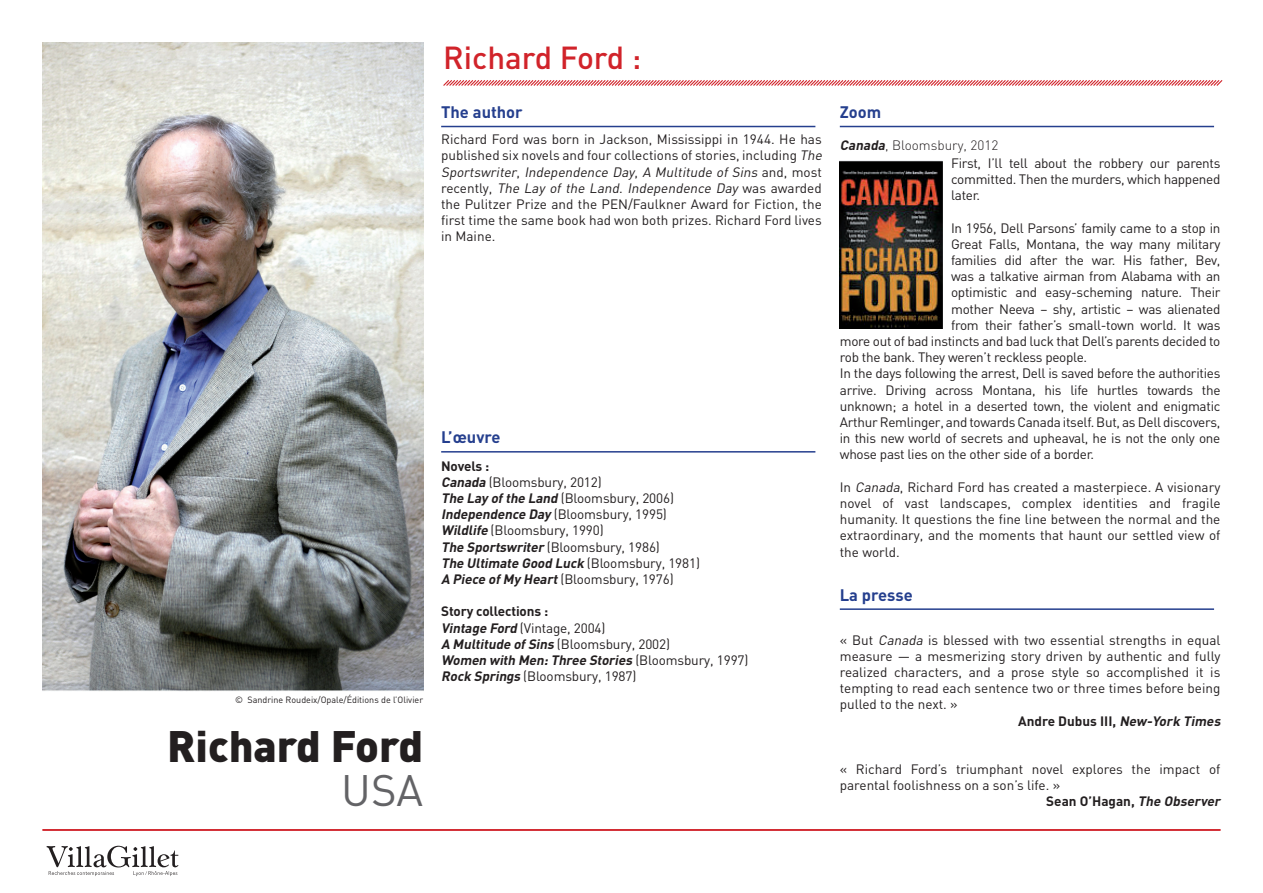
<style>
.page{position:relative;width:1263px;height:893px;background:#fff}
.page>*{position:absolute;margin:0;border:0;box-sizing:border-box;transform-origin:0 0}
.t1{font:900 43.5px "DIN";color:#231f20}
.t2{font:43.5px "DIN";color:#636366}
.t3{font:500 31.5px "DIN";color:#d1232a}
.t4{font:700 16.5px "DIN";color:#253f8e}
.t5{font:13.5px/16.2px "DIN";letter-spacing:-.02em;color:#231f20}
.t6{font:13.5px/16.2px "DIN";color:#231f20}
.t7{font:700 13.5px "DIN";color:#231f20}
.t8{font:9px "DIN";color:#231f20}
.s1{font-style:italic}
.s2{font-weight:700}
.s3{font-weight:700;font-style:italic}
.s4{font-weight:300}
</style>
<div class="page">
<svg style="left:47px;top:846px;width:131px;height:30px"></svg>
<hr style="left:43px;top:829px;width:1177px;height:2px;background:#d1232a">
<img style="left:43px;top:43px;width:380px;height:648px">
<hr style="left:441px;top:126px;width:374px;height:1px;background:#253f8e">
<hr style="left:441px;top:451px;width:374px;height:2px;background:#253f8e">
<hr style="left:840px;top:126px;width:374px;height:1px;background:#253f8e">
<hr style="left:840px;top:608px;width:374px;height:2px;background:#253f8e">
<img style="left:840px;top:160px;width:102px;height:169px">
<svg style="left:443px;top:80px;width:780px;height:6px;background:#e99a9d"></svg>
<p class="t8" style="left:235px;top:694px;width:190px">© Sandrine Roudeix/Opale/Éditions de l’Olivier</p>
<h1 class="t1" style="left:167px;top:717px;width:257px">Richard Ford</h1>
<h1 class="t2" style="left:341px;top:763px;width:83px">USA</h1>
<h2 class="t3" style="left:443px;top:37px;width:200px">Richard Ford :</h2>
<p class="t4" style="left:441px;top:101px;width:83px">The author</p>
<p class="t6" style="left:441px;top:131px;width:385px">Richard Ford was born in Jackson, Mississippi in 1944. He has published six novels and four collections of stories, including <span class="s1">The Sportswriter</span>, <span class="s1">Independence Day</span>, <span class="s1">A Multitude of Sins</span> a n d , m o s t re c e n t ly , <span class="s1">The Lay of the Land</span>. <span class="s1">Independence Day</span> wa s a wa rd e d the Pulitzer Prize and the PEN/Faulkner Award for Fiction, the first time the same book had won both prizes. Richard Ford lives in Maine.</p>
<p class="t4" style="left:441px;top:426px;width:61px">L’œuvre</p>
<p class="t5" style="left:441px;top:457px;width:260px"><span class="s2">Novels :<br></span><span class="s3">Canada</span> (Bloomsbury, 2012)<br><span class="s3">The Lay ofthe Land</span> (Bloomsbury, 2006)<br><span class="s3">Independence Day</span> (Bloomsbury, 1995)<br><span class="s3">Wildlife</span> (Bloomsbury, 1990)<br><span class="s3">The Sportswriter</span> (Bloomsbury, 1986)<br><span class="s3">The Ultimate Good Luck</span> (Bloomsbury, 1981)<br><span class="s3">A Piece ofMy Heart</span>(Bloomsbury, 1976)</p>
<p class="t5" style="left:441px;top:603px;width:309px"><span class="s2">Story collections :<br></span><span class="s3">Vintage Ford</span> (Vintage, 2004)<br><span class="s3">A Multitude ofSins</span> (Bloomsbury, 2002)<br><span class="s3">Women with Men:Three Stories</span> ( B l o o m s b u ry , 1 9 9 7 )<br><span class="s3">Rock Springs</span> (Bloomsbury, 1987)</p>
<p class="t4" style="left:840px;top:101px;width:43px">Zoom</p>
<p class="t5" style="left:951px;top:136px;width:271px;line-height:17.9px;text-indent:-111px"><span class="s3">Canada</span><span class="s4">, Bloomsbury, 2012<br></span>First, I’ll tell about the robbery our parents</p>
<p class="t5" style="left:951px;top:171px;width:271px">committed. Then the murders, which happened later.</p>
<p class="t5" style="left:951px;top:219px;width:271px">In 1956, Dell Parsons’ family came to a stop in</p>
<p class="t5" style="left:951px;top:236px;width:271px">Great Falls, Montana, the way many military</p>
<p class="t5" style="left:951px;top:252px;width:271px">families did after the war. His father, Bev,</p>
<p class="t5" style="left:951px;top:268px;width:271px">was a talkative airman from Alabama with an</p>
<p class="t5" style="left:951px;top:284px;width:271px">optimistic and easy-scheming nature. Their</p>
<p class="t5" style="left:951px;top:300px;width:271px">mother Neeva – shy, artistic – was alienated</p>
<p class="t5" style="left:951px;top:317px;width:271px">from their father’s small-town world. It was</p>
<p class="t5" style="left:840px;top:333px;width:382px">more out of bad instincts and bad luck that Dell’s parents decided to</p>
<p class="t5" style="left:840px;top:349px;width:249px">rob the bank. They weren’t reckless people.</p>
<p class="t5" style="left:840px;top:365px;width:382px">In the days following the arrest, Dell is saved before the authorities</p>
<p class="t5" style="left:840px;top:381px;width:382px">arrive. Driving across Montana, his life hurtles towards the</p>
<p class="t5" style="left:840px;top:398px;width:382px">unknown; a hotel in a deserted town, the violent and enigmatic</p>
<p class="t5" style="left:840px;top:414px;width:382px">Arthur Remlinger, and towards Canada itself. But, as Dell discovers,</p>
<p class="t5" style="left:840px;top:430px;width:382px">in this new world of secrets and upheaval, he is not the only one</p>
<p class="t5" style="left:840px;top:446px;width:256px">whose past lies on the other side of a border.</p>
<p class="t5" style="left:840px;top:479px;width:382px;text-align:justify">In <span class="s1">Canada</span>, Richard Ford has created a masterpiece. A visionary novel of vast landscapes, complex identities and fragile humanity. It questions the fine line between the normal and the extraordinary, and the moments that haunt our settled view of the world.</p>
<p class="t4" style="left:840px;top:584px;width:74px">La presse</p>
<p class="t6" style="left:840px;top:631px;width:382px">« But <span class="s1">Canada</span> is blessed with two essential strengths in equal</p>
<p class="t6" style="left:840px;top:648px;width:382px">measure — a mesmerizing story driven by authentic and fully</p>
<p class="t6" style="left:840px;top:664px;width:382px">realized characters, and a prose style so accomplished it is</p>
<p class="t6" style="left:840px;top:680px;width:382px">tempting to read each sentence two or three times before being</p>
<p class="t6" style="left:840px;top:696px;width:119px">pulled to the next. »</p>
<p class="t7" style="left:1018px;top:712px;width:207px">Andre Dubus III, <span class="s1">New-York Times</span></p>
<p class="t6" style="left:840px;top:760px;width:382px">« Richard Ford’s triumphant novel explores the impact of</p>
<p class="t6" style="left:840px;top:776px;width:222px">parental foolishness on a son’s life. »</p>
<p class="t7" style="left:1046px;top:792px;width:179px">Sean O’Hagan, <span class="s1">The Observer</span></p>
</div>
